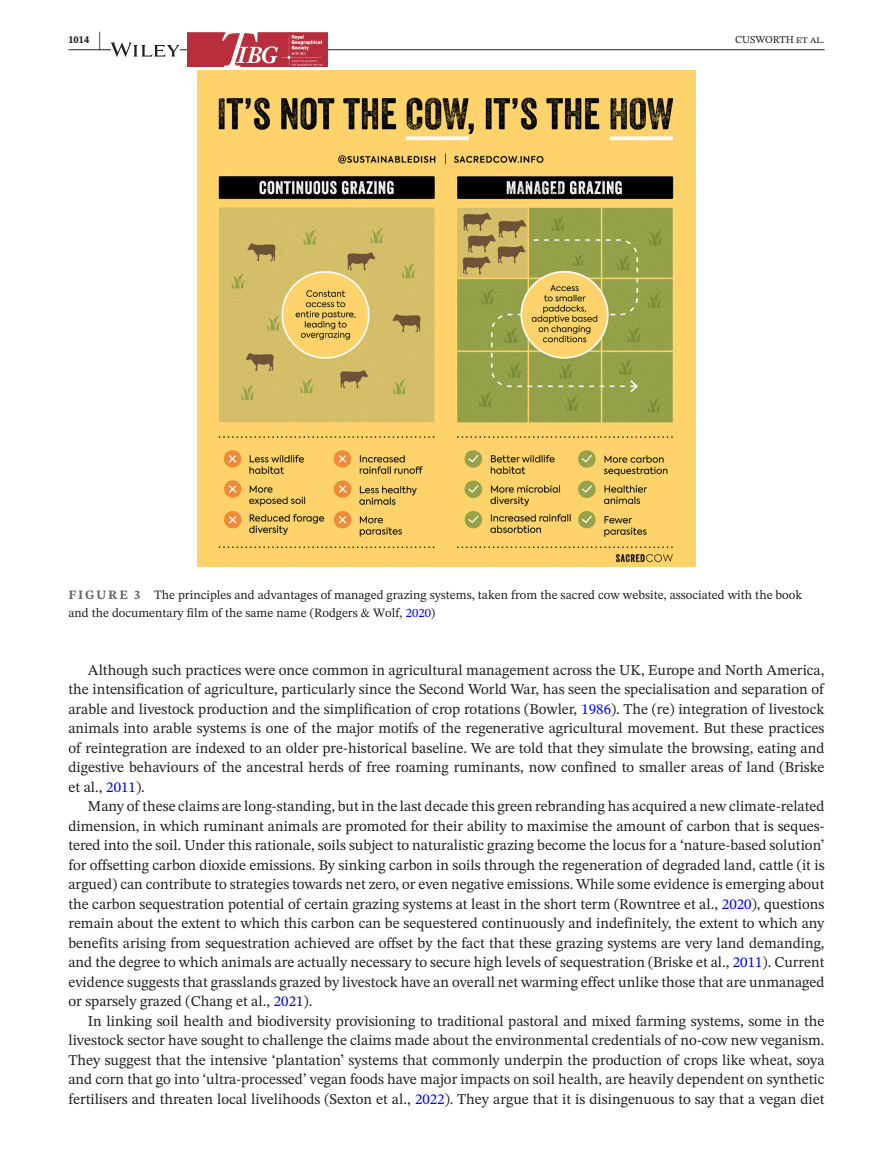
<style>
.page{position:relative;width:893px;height:1174px;background:#fff}
.page>*{position:absolute;margin:0;border:0;box-sizing:border-box;transform-origin:0 0}
.t1{font:15px/19.5px "STIX Two Text";color:#231f20;text-align:justify}
.t2{font:12.75px/18px "STIX Two Text";color:#231f20}
.t3{font:10.5px "STIX Two Text";color:#231f20}
.t4{font:700 10.5px "STIX Two Text";color:#231f20}
.s1{font-size:21px}
.s2{font-weight:700;color:#636366}
.s3{color:#00f}
</style>
<div class="page">
<hr style="left:68px;top:49px;width:756px;height:1px;background:#231f20">
<svg style="left:111px;top:43px;width:68px;height:14px"></svg>
<img style="left:187px;top:33px;width:140px;height:34px">
<img style="left:282px;top:36px;width:39px;height:29px">
<img style="left:198px;top:70px;width:497px;height:497px">
<p class="t4" style="left:68px;top:32px;width:34px">1014 <span class="s1">|</span></p>
<p class="t3" style="left:735px;top:32px;width:91px">CUSWORTH et al.</p>
<p class="t2" style="left:68px;top:585px;width:735px"><span class="s2">FIGURE 3</span> The principles and advantages of managed grazing systems, taken from the sacred cow website, associated with the book and the documentary film of the same name (Rodgers &amp; Wolf, <span class="s3">2020</span>)</p>
<p class="t1" style="left:68px;top:660px;width:758px;text-indent:20px">Although such practices were once common in agricultural management across the UK, Europe and North America, the intensification of agriculture, particularly since the Second World War, has seen the specialisation and separation of arable and livestock production and the simplification of crop rotations (Bowler, <span class="s3">1986</span>). The (re) integration of livestock animals into arable systems is one of the major motifs of the regenerative agricultural movement. But these practices of reintegration are indexed to an older pre-historical baseline. We are told that they simulate the browsing, eating and digestive behaviours of the ancestral herds of free roaming ruminants, now confined to smaller areas of land (Briske et al., <span class="s3">2011</span>).</p>
<p class="t1" style="left:68px;top:796px;width:758px;text-indent:20px">Many of these claims are long-standing, but in the last decade this green rebranding has acquired a new climate-related dimension, in which ruminant animals are promoted for their ability to maximise the amount of carbon that is seques&shy;tered into the soil. Under this rationale, soils subject to naturalistic grazing become the locus for a ‘nature-based solution’ for offsetting carbon dioxide emissions. By sinking carbon in soils through the regeneration of degraded land, cattle (it is argued) can contribute to strategies towards net zero, or even negative emissions. While some evidence is emerging about the carbon sequestration potential of certain grazing systems at least in the short term (Rowntree et al., <span class="s3">2020</span>), questions remain about the extent to which this carbon can be sequestered continuously and indefinitely, the extent to which any benefits arising from sequestration achieved are offset by the fact that these grazing systems are very land demanding, and the degree to which animals are actually necessary to secure high levels of sequestration (Briske et al., <span class="s3">2011</span>). Current evidence suggests that grasslands grazed by livestock have an overall net warming effect unlike those that are unmanaged or sparsely grazed (Chang et al., <span class="s3">2021</span>).</p>
<p class="t1" style="left:68px;top:1011px;width:758px;text-indent:20px">In linking soil health and biodiversity provisioning to traditional pastoral and mixed farming systems, some in the livestock sector have sought to challenge the claims made about the environmental credentials of no-cow new veganism.<br>They suggest that the intensive ‘plantation’ systems that commonly underpin the production of crops like wheat, soya and corn that go into ‘ultra-processed’ vegan foods have major impacts on soil health, are heavily dependent on synthetic fertilisers and threaten local livelihoods (Sexton et al., <span class="s3">2022</span>). They argue that it is disingenuous to say that a vegan diet</p>
</div>
